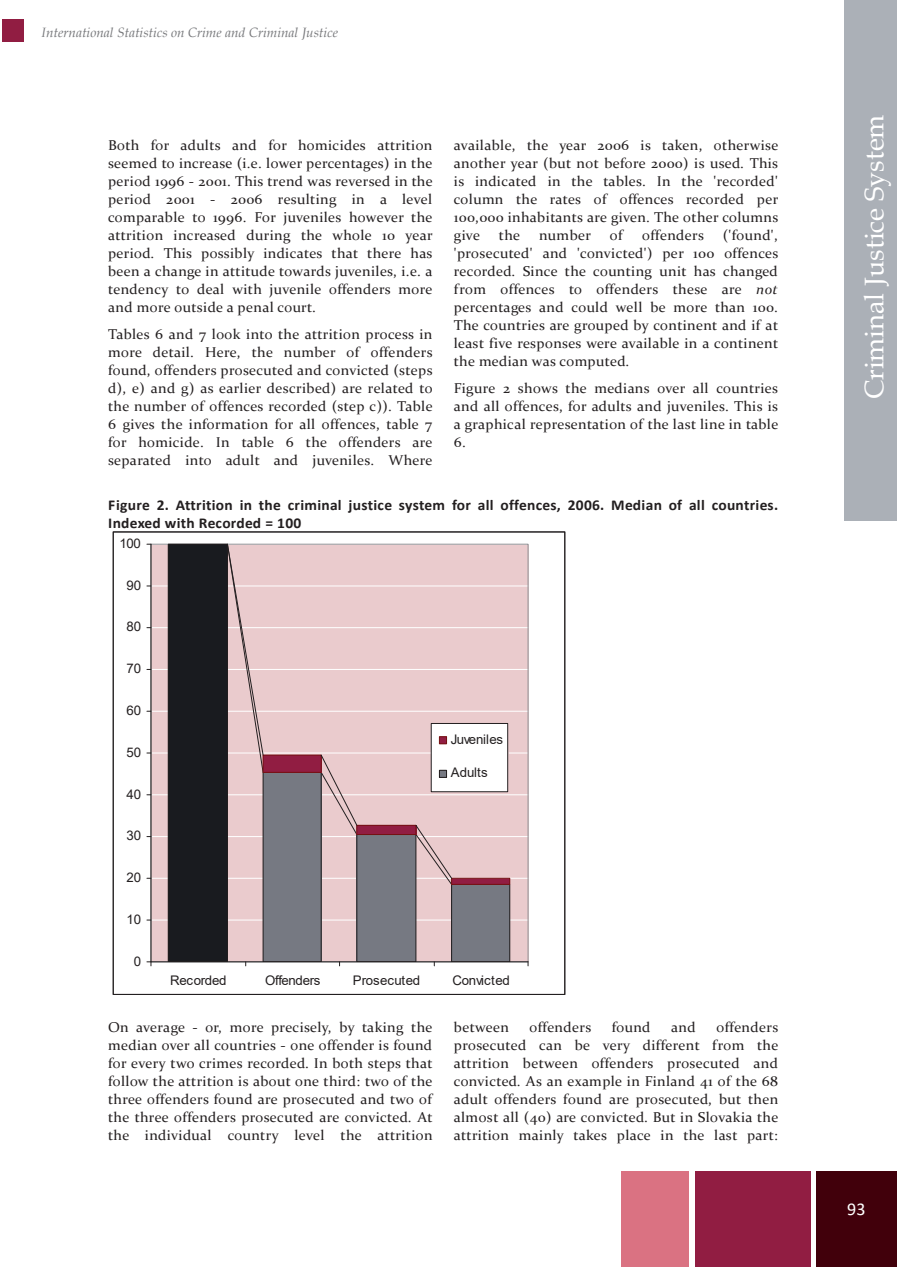
<style>
.page{position:relative;width:897px;height:1267px;background:#fff}
.page>*{position:absolute;margin:0;border:0;box-sizing:border-box;transform-origin:0 0}
.t1{font:27px "Book Antiqua";color:#fff}
.t2{font:18px "Calibri";color:#fff}
.t3{font:700 15px/18px "Calibri";letter-spacing:.02em;color:#231f20}
.t4{font:14.25px/18px "Constantia";letter-spacing:.02em;color:#231f20;text-align:justify}
.t5{font:italic 13.5px "Book Antiqua";color:#76777a}
.t6{font:13.2px "Arial";letter-spacing:-.02em;color:#231f20}
.s1{font-style:italic}
</style>
<div class="page">
<div style="left:844px;top:0;width:52px;height:520px;background:#abb0b7"></div>
<div style="left:620px;top:1171px;width:68px;height:95px;background:#da7282"></div>
<div style="left:694px;top:1171px;width:116px;height:95px;background:#911d42"></div>
<div style="left:816px;top:1171px;width:80px;height:95px;background:#41000b"></div>
<div style="left:2px;top:19px;width:22px;height:23px;background:#911d42"></div>
<div style="left:151px;top:544px;width:377px;height:417px;background:#eacbcd"></div>
<hr style="left:151px;top:919px;width:377px;height:1px;background:#fff">
<hr style="left:151px;top:877px;width:377px;height:1px;background:#fff">
<hr style="left:151px;top:836px;width:377px;height:1px;background:#fff">
<hr style="left:151px;top:794px;width:377px;height:1px;background:#fff">
<hr style="left:151px;top:752px;width:377px;height:1px;background:#fff">
<hr style="left:151px;top:710px;width:377px;height:1px;background:#fff">
<hr style="left:151px;top:669px;width:377px;height:1px;background:#fff">
<hr style="left:151px;top:627px;width:377px;height:1px;background:#fff">
<hr style="left:151px;top:585px;width:377px;height:1px;background:#fff">
<div style="left:168px;top:544px;width:59px;height:417px;background:#191b1f"></div>
<div style="left:168px;top:543px;width:60px;height:418px;border:1px solid #231f20"></div>
<div style="left:263px;top:772px;width:58px;height:189px;background:#767982"></div>
<div style="left:262px;top:771px;width:59px;height:190px;border:1px solid #231f20"></div>
<div style="left:357px;top:834px;width:59px;height:127px;background:#767982"></div>
<div style="left:356px;top:834px;width:60px;height:127px;border:1px solid #231f20"></div>
<div style="left:451px;top:884px;width:58px;height:77px;background:#767982"></div>
<div style="left:451px;top:883px;width:59px;height:78px;border:1px solid #231f20"></div>
<img style="left:264px;top:756px;width:55px;height:14px">
<div style="left:262px;top:754px;width:59px;height:18px;border:1px solid #761113"></div>
<svg style="left:227px;top:544px;width:36px;height:228px"></svg>
<img style="left:358px;top:826px;width:56px;height:7px">
<div style="left:356px;top:824px;width:60px;height:11px;border:1px solid #761113"></div>
<svg style="left:320px;top:755px;width:37px;height:79px"></svg>
<img style="left:453px;top:879px;width:55px;height:3px">
<div style="left:451px;top:877px;width:59px;height:7px;border:1px solid #761113"></div>
<svg style="left:416px;top:825px;width:35px;height:59px"></svg>
<hr style="left:151px;top:544px;width:1px;height:417px;background:#231f20">
<hr style="left:151px;top:961px;width:377px;height:1px;background:#231f20">
<svg style="left:147px;top:961px;width:5px;height:4px"></svg>
<div style="left:431px;top:723px;width:76px;height:68px;background:#fff"></div>
<div style="left:431px;top:723px;width:76px;height:68px;border:1px solid #231f20"></div>
<svg style="left:441px;top:738px;width:4px;height:4px"></svg>
<div style="left:439px;top:736px;width:8px;height:8px;border:1px solid #761113"></div>
<div style="left:439px;top:770px;width:7px;height:7px;background:#767982"></div>
<div style="left:439px;top:769px;width:8px;height:9px;border:1px solid #231f20"></div>
<p class="t5" style="left:42px;top:23px;width:298px">International Statistics on Crime and Criminal Justice</p>
<p class="t4" style="left:108px;top:135px;width:326px">Both for adults and for homicides attrition seemed to increase (i.e. lower percentages) in the period 1996 - 2001. This trend was reversed in the period 2001 - 2006 resulting in a level comparable to 1996. For juveniles however the attrition increased during the whole 10 year period. This possibly indicates that there has been a change in attitude towards juveniles, i.e. a tendency to deal with juvenile offenders more and more outside a penal court.</p>
<p class="t4" style="left:108px;top:324px;width:326px">Tables 6 and 7 look into the attrition process in more detail. Here, the number of offenders found, offenders prosecuted and convicted (steps d), e) and g) as earlier described) are related to the number of offences recorded (step c)). Table 6 gives the information for all offences, table 7 for homicide. In table 6 the offenders are separated into adult and juveniles. Where</p>
<p class="t4" style="left:454px;top:135px;width:326px">available, the year 2006 is taken, otherwise another year (but not before 2000) is used. This is indicated in the tables. In the 'recorded' column the rates of offences recorded per 100,000 inhabitants are given. The other columns give</p>
<p class="t4" style="left:453px;top:225px;width:326px;text-indent:269px">('found', 'prosecuted' and 'convicted') per 100 offences recorded. Since the counting unit has changed from offences to offenders these are <span class="s1">not </span>percentages and could well be more than 100.<br>The countries are grouped by continent and if at least five responses were available in a continent the median was computed.</p>
<p class="t4" style="left:453px;top:378px;width:326px">Figure 2 shows the medians over all countries and all offences, for adults and juveniles. This is a graphical representation of the last line in table 6.</p>
<p class="t4" style="left:499px;top:225px;width:23px">the</p>
<p class="t4" style="left:539px;top:225px;width:53px">number</p>
<p class="t4" style="left:609px;top:225px;width:14px">of</p>
<p class="t4" style="left:642px;top:225px;width:63px">offenders</p>
<p class="t3" style="left:108px;top:495px;width:671px">Figure 2. Attrition in the criminal justice system for all offences, 2006. Median of all countries.<br>Indexed with Recorded = 100</p>
<p class="t6" style="left:119px;top:534px;width:23px">100</p>
<p class="t6" style="left:126px;top:576px;width:16px">90</p>
<p class="t6" style="left:126px;top:617px;width:16px">80</p>
<p class="t6" style="left:126px;top:659px;width:16px">70</p>
<p class="t6" style="left:126px;top:701px;width:16px">60</p>
<p class="t6" style="left:126px;top:743px;width:16px">50</p>
<p class="t6" style="left:126px;top:784px;width:16px">40</p>
<p class="t6" style="left:126px;top:826px;width:16px">30</p>
<p class="t6" style="left:126px;top:868px;width:16px">20</p>
<p class="t6" style="left:126px;top:910px;width:16px">10</p>
<p class="t6" style="left:134px;top:951px;width:9px">0</p>
<p class="t6" style="left:450px;top:729px;width:54px">Juveniles</p>
<p class="t6" style="left:450px;top:763px;width:39px">Adults</p>
<p class="t6" style="left:170px;top:971px;width:58px">Recorded</p>
<p class="t6" style="left:265px;top:971px;width:57px">Offenders</p>
<p class="t6" style="left:352px;top:971px;width:69px">Prosecuted</p>
<p class="t6" style="left:452px;top:971px;width:59px">Convicted</p>
<p class="t4" style="left:108px;top:1017px;width:326px">On average - or, more precisely, by taking the median over all countries - one offender is found for every two crimes recorded. In both steps that follow the attrition is about one third: two of the three offenders found are prosecuted and two of the three offenders prosecuted are convicted. At the individual country level the attrition</p>
<p class="t4" style="left:454px;top:1017px;width:56px">between</p>
<p class="t4" style="left:529px;top:1017px;width:63px">offenders</p>
<p class="t4" style="left:611px;top:1017px;width:40px">found</p>
<p class="t4" style="left:671px;top:1017px;width:26px">and</p>
<p class="t4" style="left:454px;top:1017px;width:326px;text-indent:262px">offenders prosecuted can be very different from the attrition between offenders prosecuted and convicted. As an example in Finland 41 of the 68 adult offenders found are prosecuted, but then almost all (40) are convicted. But in Slovakia the attrition mainly takes place in the last part:</p>
<h1 class="t1" style="left:855px;top:399px;width:286px;rotate:-90deg">Criminal Justice System</h1>
<p class="t2" style="left:847px;top:1196px;width:20px">93</p>
</div>
